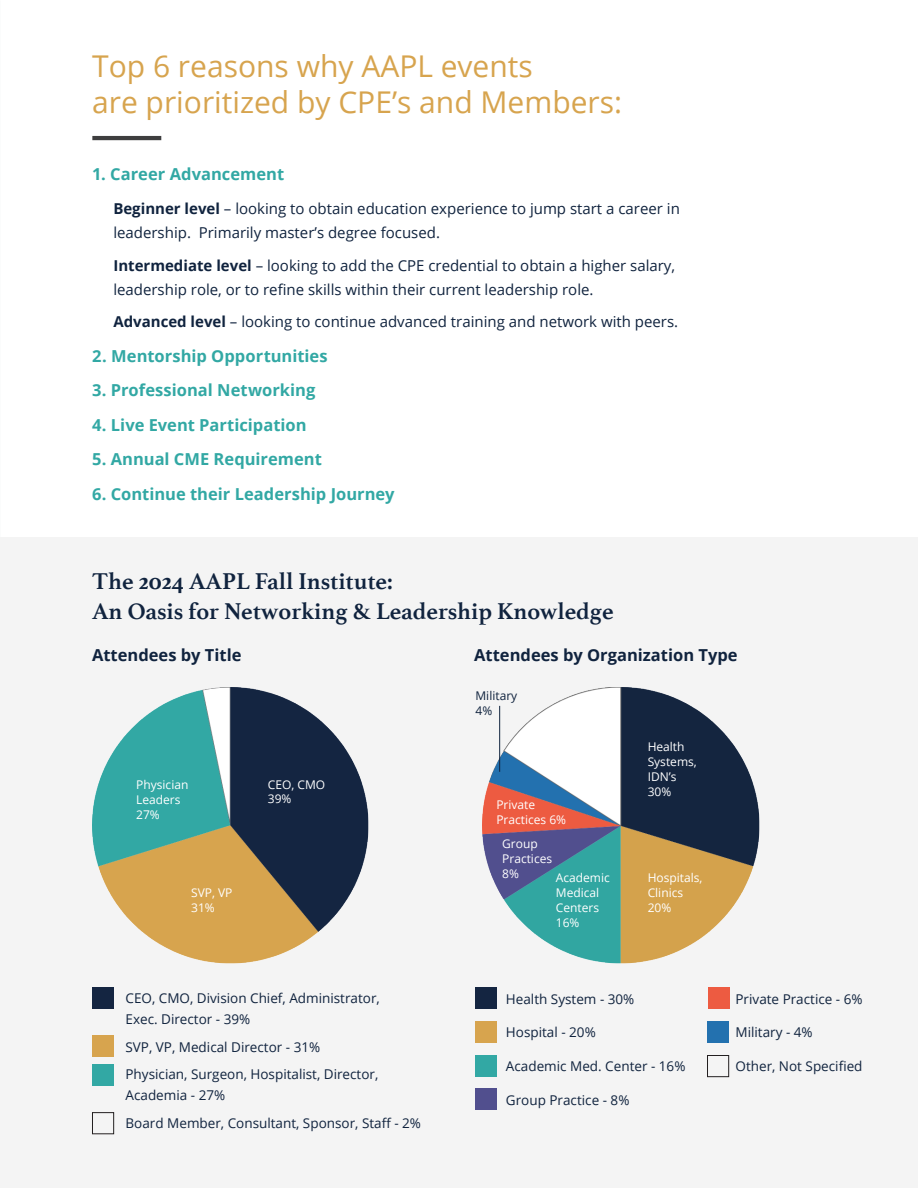
<style>
.page{position:relative;width:918px;height:1188px;background:#fff}
.page>*{position:absolute;margin:0;border:0;box-sizing:border-box;transform-origin:0 0}
.t1{font:30px/36px "Open Sans";color:#d7a44e}
.t2{font:700 24px "Athelas";color:#10233e}
.H_6_bold{font:700 16.5px "Open Sans";color:#32a8a4}
.t3{font:700 16.5px "Open Sans";color:#10233e}
.BT{font:15px/24px "Open Sans";color:#10233e}
.t4{font:13.5px/21px "Open Sans";color:#10233e}
.t5{font:12px/15px "Open Sans";color:#fff}
.t6{font:12px/15px "Open Sans";color:#10233e}
.s1{font-weight:700}
</style>
<div class="page">
<div style="left:0;top:537px;width:918px;height:651px;background:#f4f4f4"></div>
<div style="left:93px;top:988px;width:21px;height:21px;background:#142541"></div>
<div style="left:93px;top:1035px;width:21px;height:22px;background:#d7a44e"></div>
<div style="left:93px;top:1064px;width:21px;height:21px;background:#32a8a4"></div>
<div style="left:92px;top:1112px;width:22px;height:22px;border:1px solid #231f20"></div>
<img style="left:92px;top:687px;width:277px;height:277px">
<img style="left:482px;top:687px;width:277px;height:277px">
<hr style="left:499px;top:706px;width:1px;height:66px;background:#10233e">
<div style="left:475px;top:988px;width:22px;height:21px;background:#142541"></div>
<div style="left:475px;top:1021px;width:22px;height:21px;background:#d7a44e"></div>
<div style="left:475px;top:1055px;width:22px;height:21px;background:#32a8a4"></div>
<div style="left:475px;top:1089px;width:22px;height:21px;background:#514f8e"></div>
<div style="left:708px;top:988px;width:21px;height:21px;background:#ed5b41"></div>
<div style="left:708px;top:1021px;width:21px;height:22px;background:#2371af"></div>
<div style="left:707px;top:1055px;width:22px;height:22px;border:1px solid #231f20"></div>
<hr style="left:92px;top:136px;width:69px;height:4px;background:#3e3e3f">
<p class="t1" style="left:92px;top:47px;width:532px">Top 6 reasons why AAPL events<br>are prioritized by CPE’s and Members:</p>
<p class="H_6_bold" style="left:92px;top:162px;width:194px">1. Career Advancement</p>
<p class="BT" style="left:113px;top:196px;width:568px"><span class="s1">Beginner level</span> – looking to obtain education experience to jump start a career in leadership. Primarily master’s degree focused.</p>
<p class="BT" style="left:113px;top:253px;width:563px"><span class="s1">Intermediate level</span> – looking to add the CPE credential to obtain a higher salary, leadership role, or to refine skills within their current leadership role.</p>
<p class="BT" style="left:113px;top:310px;width:566px"><span class="s1">Advanced level</span> – looking to continue advanced training and network with peers.</p>
<p class="H_6_bold" style="left:92px;top:344px;width:237px">2. Mentorship Opportunities</p>
<p class="H_6_bold" style="left:92px;top:379px;width:225px">3. Professional Networking</p>
<p class="H_6_bold" style="left:92px;top:413px;width:216px">4. Live Event Participation</p>
<p class="H_6_bold" style="left:92px;top:448px;width:231px">5. Annual CME Requirement</p>
<p class="H_6_bold" style="left:92px;top:482px;width:304px">6. Continue their Leadership Journey</p>
<p class="t2" style="left:92px;top:562px;width:302px">The 2024 AAPL Fall Institute:</p>
<p class="t2" style="left:92px;top:592px;width:523px">An Oasis for Networking &amp; Leadership Knowledge</p>
<p class="t3" style="left:92px;top:644px;width:151px">Attendees by Title</p>
<p class="t3" style="left:474px;top:644px;width:265px">Attendees by Organization Type</p>
<p class="t5" style="left:136px;top:777px;width:54px">Physician<br>Leaders<br>27%</p>
<p class="t5" style="left:191px;top:885px;width:43px">SVP, VP<br>31%</p>
<p class="t5" style="left:268px;top:777px;width:59px">CEO, CMO</p>
<p class="t5" style="left:268px;top:791px;width:25px">39%</p>
<p class="t4" style="left:126px;top:987px;width:256px">CEO, CMO, Division Chief, Administrator,<br>Exec. Director - 39%</p>
<p class="t4" style="left:126px;top:1036px;width:196px">SVP, VP, Medical Director - 31%</p>
<p class="t4" style="left:126px;top:1064px;width:254px">Physician, Surgeon, Hospitalist, Director,<br>Academia - 27%</p>
<p class="t4" style="left:126px;top:1112px;width:297px">Board Member, Consultant, Sponsor, Staff - 2%</p>
<p class="t6" style="left:475px;top:688px;width:43px">Military<br>4%</p>
<p class="t5" style="left:496px;top:796px;width:71px">Private<br>Practices 6%</p>
<p class="t5" style="left:502px;top:836px;width:51px">Group<br>Practices<br>8%</p>
<p class="t5" style="left:556px;top:870px;width:55px">Academic<br>Medical<br>Centers<br>16%</p>
<p class="t5" style="left:648px;top:738px;width:51px">Health<br>Systems,<br>IDN’s<br>30%</p>
<p class="t5" style="left:648px;top:870px;width:56px">Hospitals,<br>Clinics<br>20%</p>
<p class="t4" style="left:506px;top:988px;width:130px">Health System - 30%</p>
<p class="t4" style="left:506px;top:1022px;width:91px">Hospital - 20%</p>
<p class="t4" style="left:506px;top:1055px;width:181px">Academic Med. Center - 16%</p>
<p class="t4" style="left:506px;top:1089px;width:125px">Group Practice - 8%</p>
<p class="t4" style="left:736px;top:988px;width:129px">Private Practice - 6%</p>
<p class="t4" style="left:736px;top:1022px;width:79px">Military - 4%</p>
<p class="t4" style="left:736px;top:1055px;width:129px">Other, Not Specified</p>
</div>
